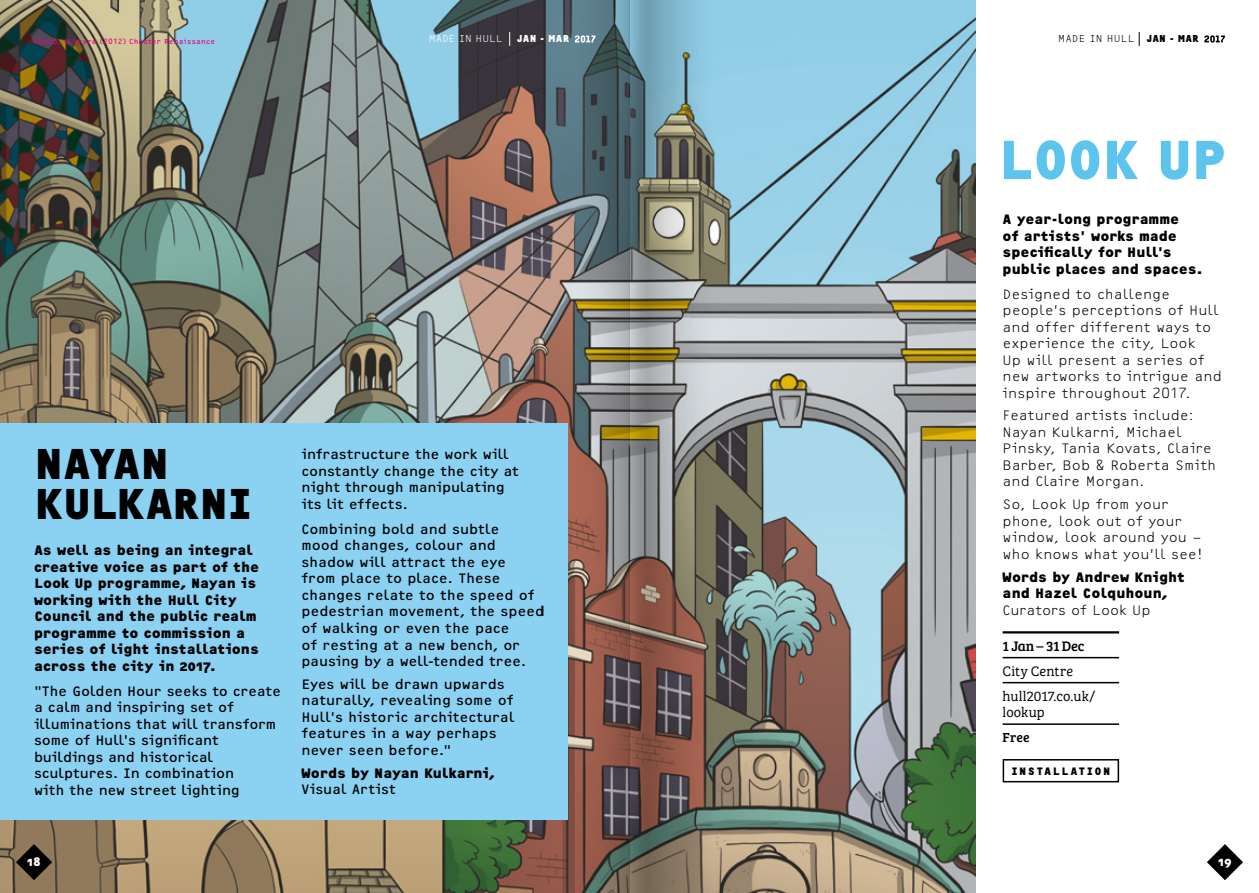
<style>
.page{position:relative;width:1259px;height:893px;background:#fff}
.page>*{position:absolute;margin:0;border:0;box-sizing:border-box;transform-origin:0 0}
.t1{font:57.15px "OCRF Bold OSF";letter-spacing:-.035em;color:#5dc5ed}
.t2{font:45px/39.8px "OCRF Bold OSF";letter-spacing:-.02em;color:#000}
.t3{font:14.25px/16.5px "OCRF";letter-spacing:-.015em;color:#000}
.t4{font:300 14.25px/16.5px "OCRF";color:#000}
.t5{font:14.25px/16.5px "OCRF Bold OSF";letter-spacing:-.01em;color:#000}
.t6{font:700 14.25px/16.5px "OCRF";letter-spacing:-.005em;color:#000}
.t7{font:300 14.25px/25px "Bree Serif";letter-spacing:.01em;color:#000}
.t8{font:14.25px "Bree Serif";letter-spacing:-.015em;color:#000}
.t9{font:13.5px "Bree Serif";color:#000}
.t10{font:12px "OCRF Bold OSF";color:#fff}
.t11{font:11.25px "OCRF Bold OSF";letter-spacing:.135em;color:#000}
.t12{font:300 10.5px "OCRF";letter-spacing:.025em;color:#000}
.t13{font:300 10.5px "OCRF";letter-spacing:.005em;color:#fff}
.t14{font:10.5px "OCRF Bold OSF";letter-spacing:.01em;color:#fff}
.t15{font:7.5px "OCRF";letter-spacing:.025em;color:#e6007d}
.s1{font-family:"OCRF Bold OSF";font-weight:400}
</style>
<div class="page">
<img style="left:0;top:0;width:975px;height:893px">
<hr style="left:1002px;top:631px;width:117px;height:2px;background:#000">
<hr style="left:1002px;top:657px;width:117px;height:1px;background:#000">
<hr style="left:1002px;top:682px;width:117px;height:1px;background:#000">
<hr style="left:1002px;top:723px;width:117px;height:2px;background:#000">
<div style="left:1002px;top:759px;width:117px;height:23px;border:2px solid #000"></div>
<div style="left:0;top:423px;width:568px;height:396px;background:#8ad1f2"></div>
<svg style="left:1138px;top:32px;width:1px;height:14px"></svg>
<svg style="left:1204px;top:35px;width:21px;height:8px"></svg>
<svg style="left:16px;top:844px;width:36px;height:36px"></svg>
<svg style="left:629px;top:0;width:88px;height:893px;background:#827f78"></svg>
<svg style="left:542px;top:0;width:87px;height:893px;background:#7a7878"></svg>
<svg style="left:1207px;top:844px;width:36px;height:36px"></svg>
<svg style="left:509px;top:32px;width:1px;height:14px"></svg>
<svg style="left:575px;top:35px;width:20px;height:8px"></svg>
<p class="t15" style="left:34px;top:37px;width:183px">Photo: © Hryre (2012) Chester Renaissance</p>
<p class="t12" style="left:1058px;top:33px;width:143px">MADE IN HULL <span class="s1">JAN - MAR</span></p>
<p class="t13" style="left:428px;top:33px;width:76px">MADE IN HULL</p>
<p class="t14" style="left:517px;top:32px;width:54px">JAN - MAR</p>
<h2 class="t2" style="left:34px;top:442px;width:220px">NAYAN<br>KULKARNI</h2>
<p class="t5" style="left:34px;top:541px;width:227px">As well as being an integral creative voice as part of the<br>Look Up programme, Nayan is working with the Hull City<br>Council and the public realm programme to commission a series of light installations across the city in 2017.</p>
<p class="t3" style="left:34px;top:682px;width:249px">"The Golden Hour seeks to create a calm and inspiring set of illuminations that will transform some of Hull's significant buildings and historical sculptures. In combination<br>with the new street lighting</p>
<p class="t3" style="left:301px;top:446px;width:219px">infrastructure the work will constantly change the city at night through manipulating its lit effects.</p>
<p class="t3" style="left:301px;top:520px;width:244px">Combining bold and subtle<br>mood changes, colour and shadow will attract the eye<br>from place to place. These changes relate to the speed of pedestrian movement, the speed of walking or even the pace<br>of resting at a new bench, or pausing by a well-tended tree.</p>
<p class="t3" style="left:301px;top:675px;width:215px">Eyes will be drawn upwards naturally, revealing some of<br>Hull’s historic architectural features in a way perhaps never seen before."</p>
<p class="t6" style="left:301px;top:764px;width:195px">Words by Nayan Kulkarni,</p>
<p class="t3" style="left:301px;top:781px;width:96px">Visual Artist</p>
<h1 class="t1" style="left:998px;top:122px;width:231px">LOOK UP</h1>
<p class="t5" style="left:1002px;top:210px;width:201px">A year-long programme<br>of artists’ works made specifically for Hull’s public places and spaces.</p>
<p class="t4" style="left:1002px;top:285px;width:221px">Designed to challenge people’s perceptions of Hull and offer different ways to experience the city, Look<br>Up will present a series of new artworks to intrigue and inspire throughout 2017.</p>
<p class="t4" style="left:1002px;top:407px;width:215px">Featured artists include:<br>Nayan Kulkarni, Michael<br>Pinsky, Tania Kovats, Claire<br>Barber, Bob &amp; Roberta Smith and Claire Morgan.</p>
<p class="t4" style="left:1002px;top:496px;width:202px">So, Look Up from your phone, look out of your window, look around you – who knows what you’ll see!</p>
<p class="t6" style="left:1002px;top:568px;width:184px">Words by Andrew Knight and Hazel Colquhoun,</p>
<p class="t4" style="left:1002px;top:601px;width:149px">Curators of Look Up</p>
<p class="t8" style="left:1002px;top:635px;width:83px">1 Jan – 31 Dec</p>
<p class="t7" style="left:1002px;top:657px;width:94px">City Centre hull2017.co.uk/</p>
<p class="t7" style="left:1002px;top:699px;width:43px">lookup</p>
<p class="t9" style="left:1002px;top:727px;width:29px">Free</p>
<p class="t11" style="left:1011px;top:764px;width:100px">INSTALLATION</p>
<p class="t10" style="left:27px;top:854px;width:15px">18</p>
<p class="t10" style="left:1218px;top:854px;width:15px">19</p>
</div>
